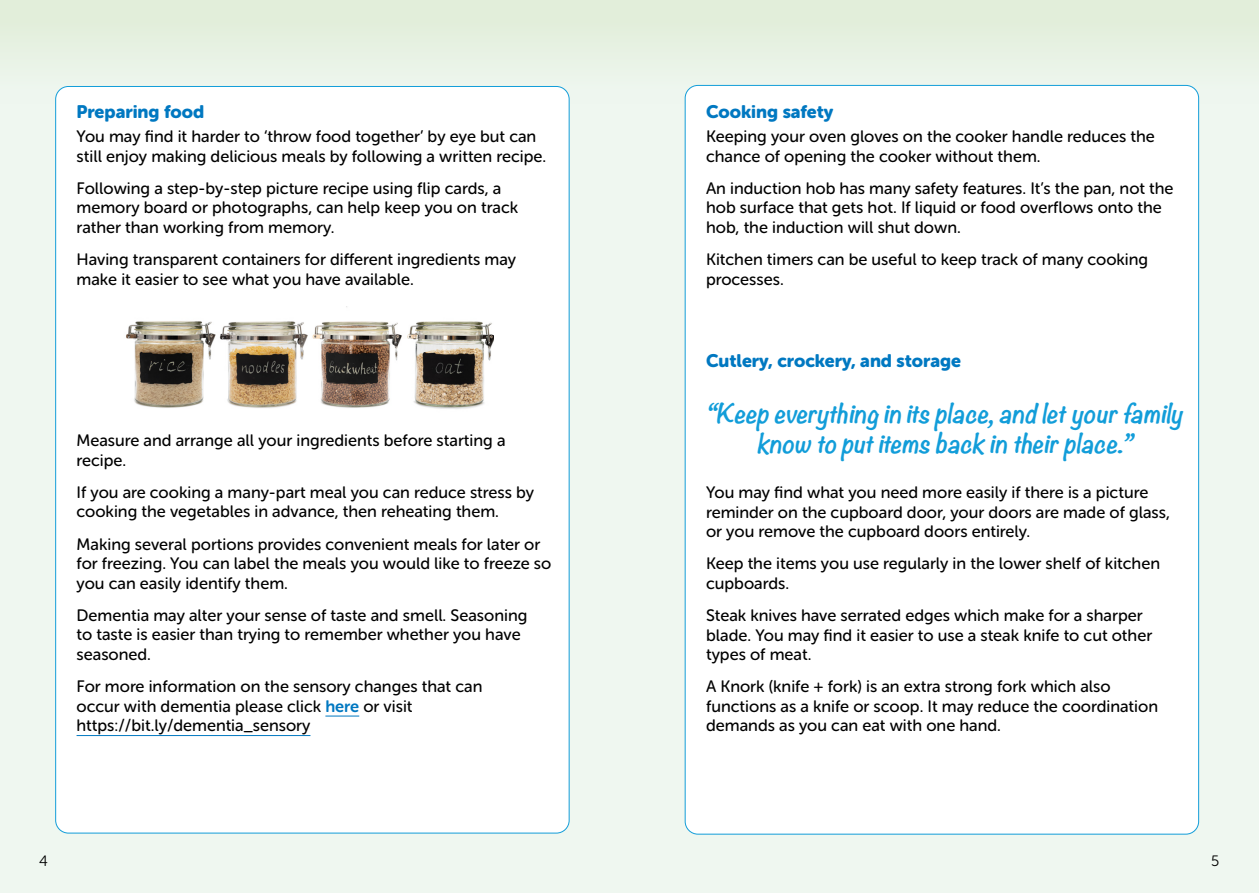
<style>
.page{position:relative;width:1259px;height:893px;background:#eff7f0}
.page>*{position:absolute;margin:0;border:0;box-sizing:border-box;transform-origin:0 0}
.t1{font:italic 700 24px/30px "Noteworthy";color:#129dd9;text-align:center}
.t2{font:18px "Museo Sans Rounded 900";color:#0078c1}
.t3{font:16.5px/19.5px "Museo Sans Rounded 500";color:#000}
.t4{font:15px "Museo Sans Rounded 300";color:#000}
.s1{font-family:"Museo Sans Rounded 700";color:#0078c1}
</style>
<div class="page">
<svg style="left:0;top:0;width:1259px;height:105px;fill:#e6f1e1"></svg>
<div style="left:56px;top:86px;width:513px;height:747px;background:#fff;border-radius:13px"></div>
<hr style="left:325px;top:716px;width:34px;height:1px;background:#0078c1">
<hr style="left:77px;top:735px;width:233px;height:1px;background:#0078c1">
<div style="left:685px;top:85px;width:513px;height:749px;background:#fff;border-radius:13px"></div>
<img style="left:126px;top:306px;width:368px;height:103px">
<p class="t2" style="left:77px;top:102px;width:129px">Preparing food</p>
<p class="t3" style="left:77px;top:127px;width:471px">You may fnd it harder to ‘throw food together’ by eye but can still enjoy making delicious meals by following a written recipe.</p>
<p class="t3" style="left:77px;top:179px;width:443px">Following a step-by-step picture recipe using fip cards, a memory board or photographs, can help keep you on track rather than working from memory.</p>
<p class="t3" style="left:77px;top:250px;width:441px">Having transparent containers for diferent ingredients may make it easier to see what you have available.</p>
<p class="t3" style="left:77px;top:431px;width:430px">Measure and arrange all your ingredients before starting a recipe.</p>
<p class="t3" style="left:77px;top:482px;width:459px">If you are cooking a many-part meal you can reduce stress by cooking the vegetables in advance, then reheating them.</p>
<p class="t3" style="left:77px;top:534px;width:476px">Making several portions provides convenient meals for later or for freezing. You can label the meals you would like to freeze so you can easily identify them.</p>
<p class="t3" style="left:77px;top:605px;width:452px">Dementia may alter your sense of taste and smell. Seasoning to taste is easier than trying to remember whether you have seasoned.</p>
<p class="t3" style="left:77px;top:677px;width:407px">For more information on the sensory changes that can occur with dementia please click <span class="s1">here</span> or visit https://bit.ly/dementia_sensory</p>
<p class="t2" style="left:706px;top:102px;width:129px">Cooking safety</p>
<p class="t3" style="left:706px;top:127px;width:450px">Keeping your oven gloves on the cooker handle reduces the chance of opening the cooker without them.</p>
<p class="t3" style="left:706px;top:179px;width:469px">An induction hob has many safety features. It’s the pan, not the hob surface that gets hot. If liquid or food overfows onto the hob, the induction will shut down.</p>
<p class="t3" style="left:706px;top:250px;width:444px">Kitchen timers can be useful to keep track of many cooking processes.</p>
<p class="t2" style="left:706px;top:351px;width:256px">Cutlery, crockery, and storage</p>
<p class="t1" style="left:706px;top:398px;width:485px">“Keepeverythinginitsplace,andletyourfamily know toputitemsbackintheirplace.”</p>
<p class="t3" style="left:706px;top:483px;width:465px">You may fnd what you need more easily if there is a picture reminder on the cupboard door, your doors are made of glass, or you remove the cupboard doors entirely.</p>
<p class="t3" style="left:706px;top:554px;width:455px">Keep the items you use regularly in the lower shelf of kitchen cupboards.</p>
<p class="t3" style="left:706px;top:606px;width:448px">Steak knives have serrated edges which make for a sharper blade. You may fnd it easier to use a steak knife to cut other types of meat.</p>
<p class="t3" style="left:706px;top:677px;width:453px">A Knork (knife + fork) is an extra strong fork which also functions as a knife or scoop. It may reduce the coordination demands as you can eat with one hand.</p>
<p class="t4" style="left:39px;top:853px;width:10px">4</p>
<p class="t4" style="left:1211px;top:853px;width:10px">5</p>
</div>
